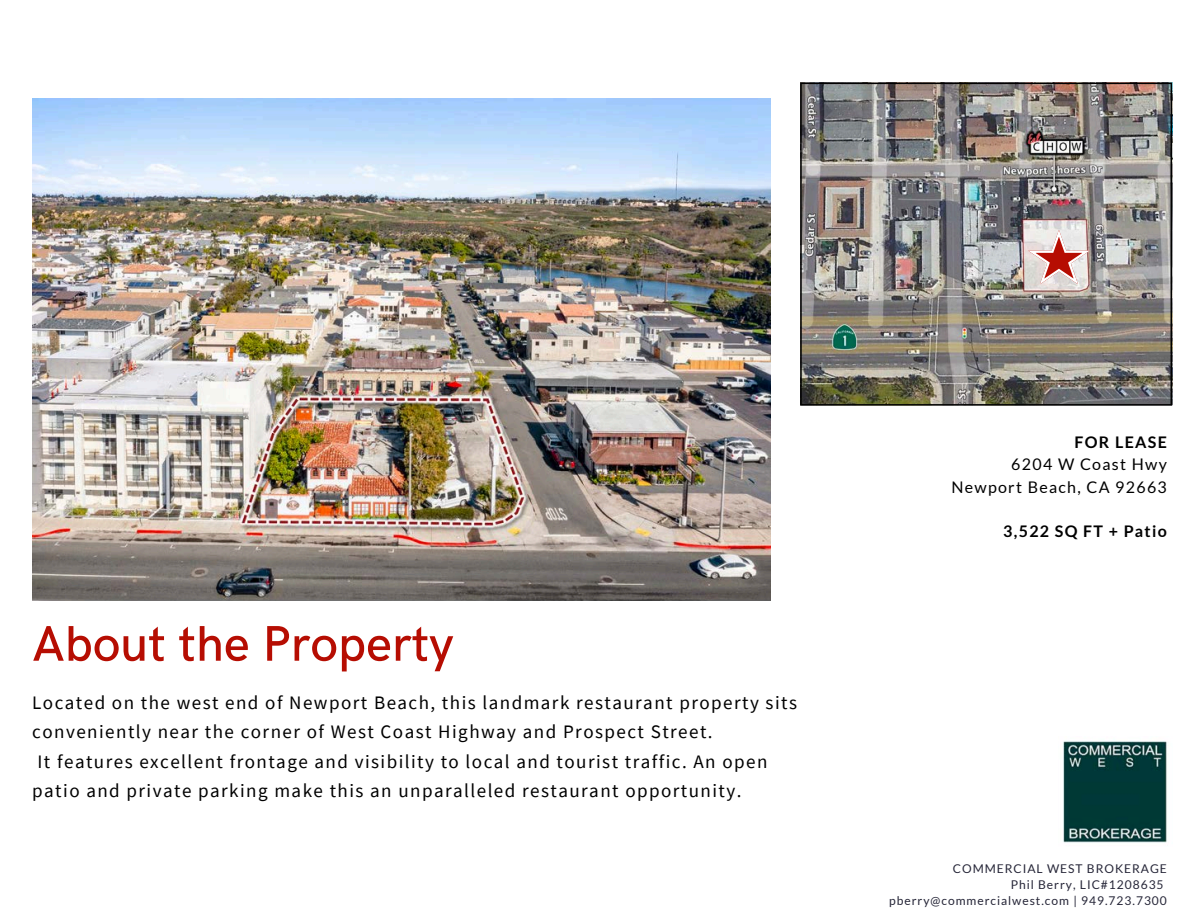
<style>
.page{position:relative;width:1188px;height:918px;background:#fff}
.page>*{position:absolute;margin:0;border:0;box-sizing:border-box;transform-origin:0 0}
.t1{font:500 50.25px "HK Grotesk";color:#b60d02}
.t2{font:19.05px/29.2px "Source Sans Pro";letter-spacing:.075em;color:#000}
.t3{font:16.05px/22.5px "Lato";letter-spacing:.08em;color:#000;text-align:right}
.t4{font:700 16.05px "Lato";letter-spacing:.08em;color:#000}
.t5{font:12px "Lato";letter-spacing:.08em;color:#262638}
.s1{font-weight:700}
</style>
<div class="page">
<img style="left:1063px;top:741px;width:104px;height:102px">
<img style="left:32px;top:99px;width:738px;height:501px">
<img style="left:800px;top:83px;width:372px;height:323px">
<svg style="left:1028px;top:230px;width:62px;height:54px;background:#ddb6b3"></svg>
<p class="t1" style="left:32px;top:616px;width:423px">About the Property</p>
<p class="t2" style="left:32px;top:688px;width:766px">Located on the west end of Newport Beach, this landmark restaurant property sits conveniently near the corner of West Coast Highway and Prospect Street.<br>It features excellent frontage and visibility to local and tourist traffic. An open patio and private parking make this an unparalleled restaurant opportunity.</p>
<h4 class="t3" style="left:951px;top:430px;width:217px"><span class="s1">FOR LEASE<br></span>6204 W Coast Hwy<br>Newport Beach, CA 92663</h4>
<h3 class="t4" style="left:1003px;top:522px;width:165px">3,522 SQ FT + Patio</h3>
<h2 class="t5" style="left:953px;top:861px;width:216px">COMMERCIAL WEST BROKERAGE</h2>
<p class="t5" style="left:1011px;top:877px;width:154px">Phil Berry, LIC#1208635</p>
<p class="t5" style="left:889px;top:893px;width:279px">pberry@commercialwest.com | 949.723.7300</p>
</div>
